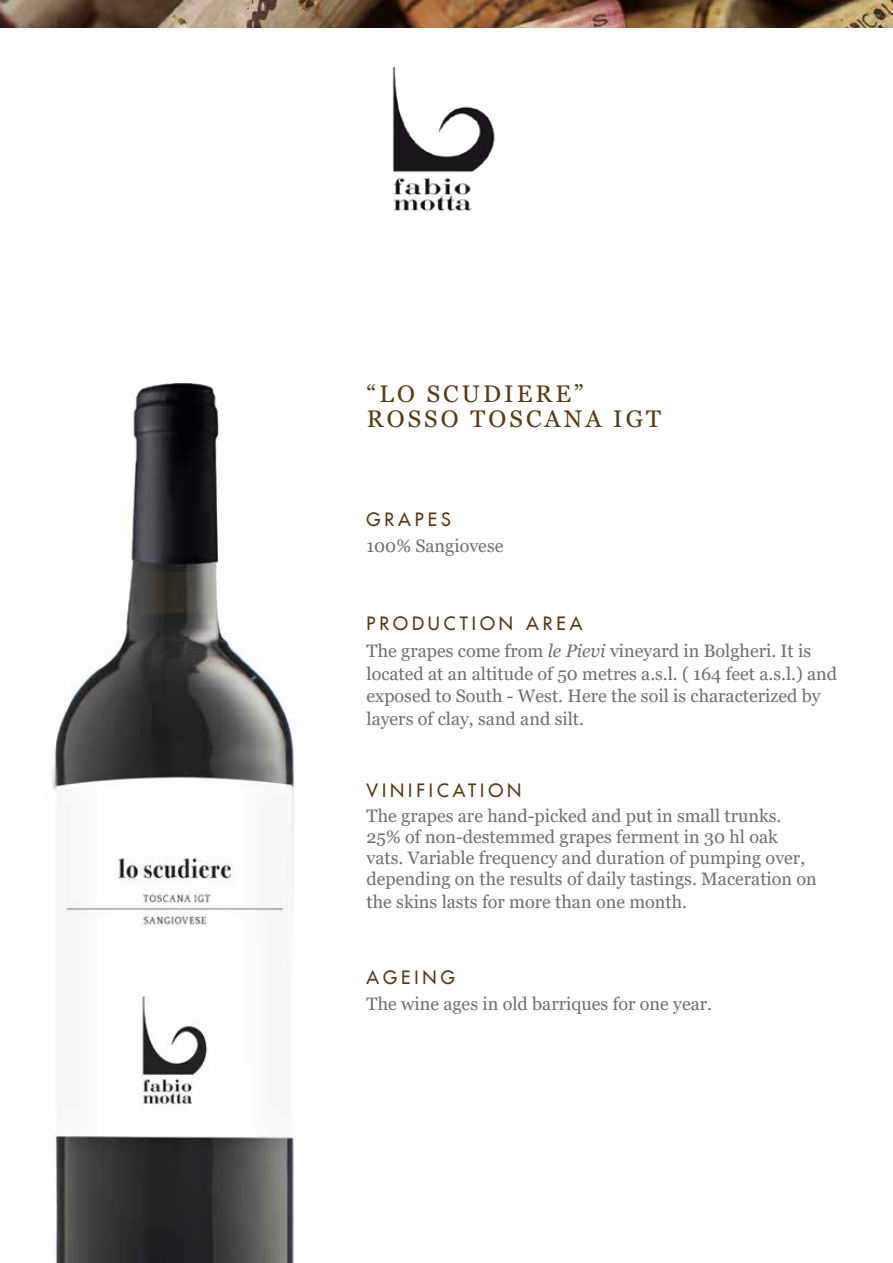
<style>
.page{position:relative;width:893px;height:1263px;background:#fff}
.page>*{position:absolute;margin:0;border:0;box-sizing:border-box;transform-origin:0 0}
.t1{font:24px/25.5px "Georgia";letter-spacing:.13em;color:#583a13}
.t2{font:18px/21.5px "Georgia";color:#706f6f}
.t3{font:18px "Futura LT";letter-spacing:.22em;color:#583a13}
.s1{font-style:italic}
</style>
<div class="page">
<img style="left:392px;top:66px;width:103px;height:146px">
<img style="left:52px;top:384px;width:242px;height:879px">
<img style="left:0;top:0;width:893px;height:28px">
<h1 class="t1" style="left:366px;top:381px;width:296px">“LO SCUDIERE”<br>ROSSO TOSCANA IGT</h1>
<p class="t3" style="left:366px;top:507px;width:86px">GRAPES</p>
<p class="t2" style="left:366px;top:536px;width:138px">100% Sangiovese</p>
<p class="t3" style="left:366px;top:612px;width:218px">PRODUCTION AREA</p>
<p class="t2" style="left:366px;top:640px;width:472px;line-height:22.5px">The grapes come from <span class="s1">le Pievi</span> vineyard in Bolgheri. It is located at an altitude of 50 metres a.s.l. ( 164 feet a.s.l.) and exposed to South - West. Here the soil is characterized by layers of clay, sand and silt.</p>
<p class="t3" style="left:367px;top:779px;width:156px">VINIFICATION</p>
<p class="t2" style="left:367px;top:806px;width:452px">The grapes are hand-picked and put in small trunks.<br>25% of non-destemmed grapes ferment in 30 hl oak vats. Variable frequency and duration of pumping over, depending on the results of daily tastings. Maceration on the skins lasts for more than one month.</p>
<p class="t3" style="left:367px;top:966px;width:90px">AGEING</p>
<p class="t2" style="left:367px;top:993px;width:347px">The wine ages in old barriques for one year.</p>
</div>
